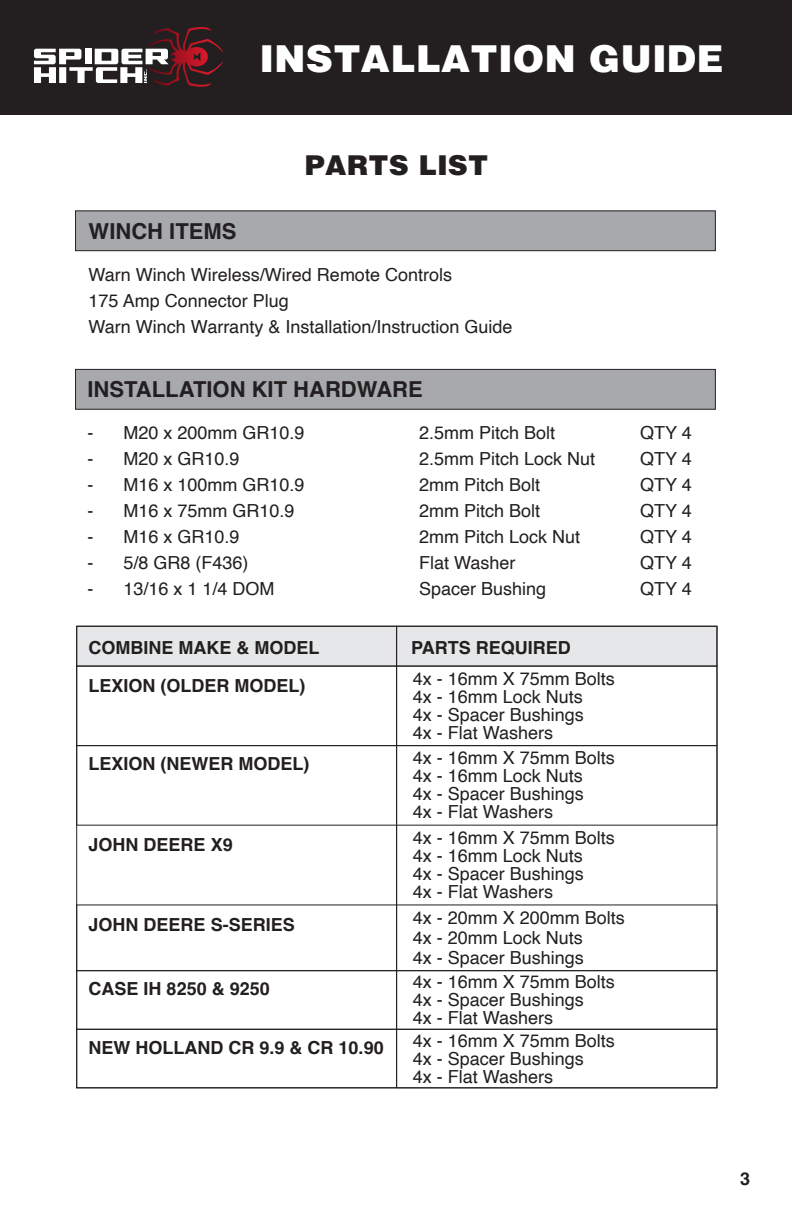
<style>
.page{position:relative;width:792px;height:1224px;background:#fff}
.page>*{position:absolute;margin:0;border:0;box-sizing:border-box;transform-origin:0 0}
.t1{font:900 38px "Helvetica";color:#fff}
.t2{font:900 28px "Helvetica";color:#231f20}
.t3{font:700 22px "Helvetica";color:#231f20}
.t4{font:18px/18px "Helvetica";color:#231f20}
.t5{font:700 18px "Helvetica";color:#231f20}
</style>
<div class="page">
<div style="left:75px;top:210px;width:641px;height:41px;background:#a7a9ac;border:1px solid #231f20"></div>
<div style="left:75px;top:369px;width:641px;height:41px;background:#a7a9ac;border:1px solid #231f20"></div>
<div style="left:76px;top:626px;width:641px;height:41px;background:#e6e7e8"></div>
<div style="left:76px;top:666px;width:641px;height:80px;border:1px solid #231f20"></div>
<div style="left:76px;top:745px;width:641px;height:81px;border:1px solid #231f20"></div>
<div style="left:76px;top:970px;width:641px;height:60px;border:1px solid #231f20"></div>
<div style="left:76px;top:1029px;width:641px;height:59px;border:1px solid #231f20"></div>
<div style="left:0;top:0;width:792px;height:115px;background:#231f20"></div>
<svg style="left:34px;top:28px;width:158px;height:58px"></svg>
<h1 class="t1" style="left:259px;top:36px;width:466px">INSTALLATION GUIDE</h1>
<h2 class="t2" style="left:305px;top:148px;width:185px">PARTS LIST</h2>
<p class="t3" style="left:89px;top:218px;width:149px">WINCH ITEMS</p>
<p class="t4" style="left:89px;top:262px;width:425px;line-height:26px">Warn Winch Wireless/Wired Remote Controls<br>175 Amp Connector Plug<br>Warn Winch Warranty &amp; Installation/Instruction Guide</p>
<p class="t3" style="left:87px;top:376px;width:337px">INSTALLATION KIT HARDWARE</p>
<p class="t4" style="left:87px;top:425px;width:219px">- M20 x 200mm GR10.9</p>
<p class="t4" style="left:419px;top:425px;width:138px">2.5mm Pitch Bolt</p>
<p class="t4" style="left:640px;top:425px;width:53px">QTY 4</p>
<p class="t4" style="left:87px;top:451px;width:154px">- M20 x GR10.9</p>
<p class="t4" style="left:419px;top:451px;width:178px">2.5mm Pitch Lock Nut</p>
<p class="t4" style="left:640px;top:451px;width:53px">QTY 4</p>
<p class="t4" style="left:87px;top:477px;width:219px">- M16 x 100mm GR10.9</p>
<p class="t4" style="left:419px;top:477px;width:123px">2mm Pitch Bolt</p>
<p class="t4" style="left:640px;top:477px;width:53px">QTY 4</p>
<p class="t4" style="left:87px;top:503px;width:209px">- M16 x 75mm GR10.9</p>
<p class="t4" style="left:419px;top:503px;width:123px">2mm Pitch Bolt</p>
<p class="t4" style="left:640px;top:503px;width:53px">QTY 4</p>
<p class="t4" style="left:87px;top:529px;width:154px">- M16 x GR10.9</p>
<p class="t4" style="left:419px;top:529px;width:163px">2mm Pitch Lock Nut</p>
<p class="t4" style="left:640px;top:529px;width:53px">QTY 4</p>
<p class="t4" style="left:87px;top:555px;width:163px">- 5/8 GR8 (F436)</p>
<p class="t4" style="left:419px;top:555px;width:98px">Flat Washer</p>
<p class="t4" style="left:640px;top:555px;width:53px">QTY 4</p>
<p class="t4" style="left:87px;top:581px;width:189px">- 13/16 x 1 1/4 DOM</p>
<p class="t4" style="left:419px;top:581px;width:129px">Spacer Bushing</p>
<p class="t4" style="left:640px;top:581px;width:53px">QTY 4</p>
<p class="t5" style="left:89px;top:636px;width:232px">COMBINE MAKE &amp; MODEL</p>
<p class="t5" style="left:411px;top:636px;width:161px">PARTS REQUIRED</p>
<p class="t5" style="left:89px;top:675px;width:219px">LEXION (OLDER MODEL)</p>
<p class="t4" style="left:413px;top:670px;width:204px">4x - 16mm X 75mm Bolts<br>4x - 16mm Lock Nuts<br>4x - Spacer Bushings<br>4x - Flat Washers</p>
<p class="t5" style="left:89px;top:752px;width:223px">LEXION (NEWER MODEL)</p>
<p class="t4" style="left:413px;top:750px;width:204px">4x - 16mm X 75mm Bolts<br>4x - 16mm Lock Nuts<br>4x - Spacer Bushings<br>4x - Flat Washers</p>
<p class="t5" style="left:89px;top:834px;width:146px">JOHN DEERE X9</p>
<p class="t4" style="left:413px;top:829px;width:204px">4x - 16mm X 75mm Bolts<br>4x - 16mm Lock Nuts<br>4x - Spacer Bushings<br>4x - Flat Washers</p>
<p class="t5" style="left:89px;top:913px;width:208px">JOHN DEERE S-SERIES</p>
<p class="t4" style="left:413px;top:908px;width:214px;line-height:20px">4x - 20mm X 200mm Bolts<br>4x - 20mm Lock Nuts<br>4x - Spacer Bushings</p>
<p class="t5" style="left:89px;top:978px;width:183px">CASE IH 8250 &amp; 9250</p>
<p class="t4" style="left:413px;top:973px;width:204px">4x - 16mm X 75mm Bolts<br>4x - Spacer Bushings<br>4x - Flat Washers</p>
<p class="t5" style="left:89px;top:1037px;width:297px">NEW HOLLAND CR 9.9 &amp; CR 10.90</p>
<p class="t4" style="left:413px;top:1032px;width:204px">4x - 16mm X 75mm Bolts<br>4x - Spacer Bushings<br>4x - Flat Washers</p>
<p class="t5" style="left:740px;top:1168px;width:12px">3</p>
</div>
